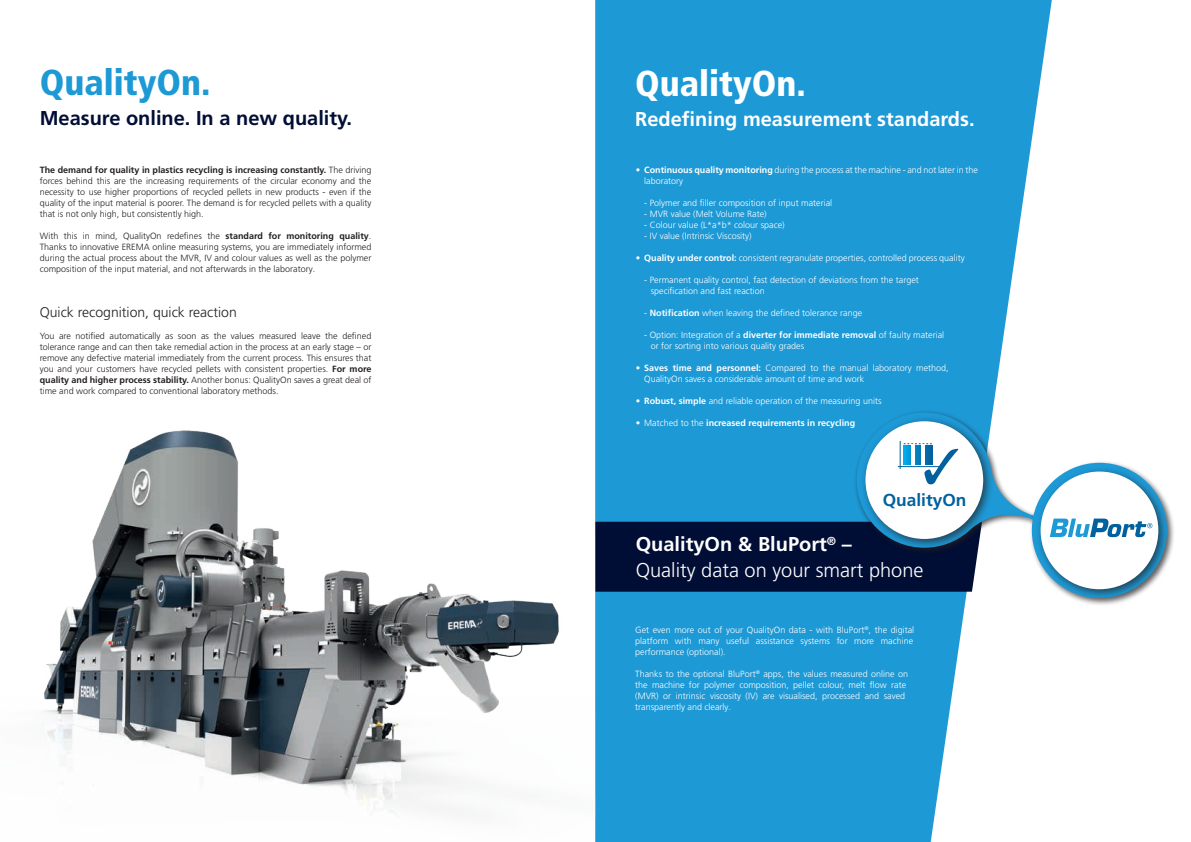
<style>
.page{position:relative;width:1191px;height:842px;background:#fff}
.page>*{position:absolute;margin:0;border:0;box-sizing:border-box;transform-origin:0 0}
.t1{font:900 condensed 36px "Frutiger LT Std";color:#1d99d6}
.t2{font:900 condensed 36px "Frutiger LT Std";color:#fff}
.t3{font:300 20px/26px "Frutiger LT Std";color:#fff}
.t4{font:700 20px "Frutiger LT Std";color:#fff}
.t5{font:700 20px "Frutiger LT Std";color:#000d34}
.t6{font:700 17.3px "Frutiger LT Std";color:#01619e}
.t7{font:300 14px "Frutiger LT Std";color:#231f20}
.t8{font:300 9px/11px "Frutiger LT Pro";color:#fff}
.t9{font:300 9px/11px "Frutiger LT Pro";color:#231f20;text-align:justify}
.t10{font:700 9px "Frutiger LT Std";color:#231f20}
.t11{font:700 9px "Frutiger LT Std";color:#fff}
.s1{font-family:"Frutiger LT Pro";font-weight:300}
.s2{font-family:"Frutiger LT Std";font-weight:700}
.s3{font-weight:700}
</style>
<div class="page">
<svg style="left:595px;top:0;width:456px;height:842px;background:#38a5db"></svg>
<div style="left:853px;top:409px;width:193px;height:147px;background:#231f20;opacity:.75"></div>
<svg style="left:595px;top:412px;width:444px;height:180px"></svg>
<hr style="left:921px;top:445px;width:3px;height:21px;background:#fff">
<hr style="left:911px;top:445px;width:3px;height:21px;background:#fff">
<div style="left:1028px;top:460px;width:147px;height:146px;background:#231f20;opacity:.7"></div>
<div style="left:1035px;top:466px;width:133px;height:133px;background:#231f20;opacity:.7"></div>
<div style="left:1040px;top:471px;width:118px;height:118px;background:#fff;border-radius:50%"></div>
<svg style="left:1049px;top:518px;width:103px;height:19px"></svg>
<img style="left:43px;top:430px;width:516px;height:384px">
<h1 class="t1" style="left:40px;top:61px;width:172px">QualityOn.</h1>
<h2 class="t5" style="left:40px;top:106px;width:314px">Measure online. In a new quality.</h2>
<p class="t10" style="left:40px;top:164px;width:333px">The demand for quality in plastics recycling is increasing constantly. <span class="s1">The driving</span></p>
<p class="t9" style="left:40px;top:175px;width:333px">forces behind this are the increasing requirements of the circular economy and the necessity to use higher proportions of recycled pellets in new products - even if the quality of the input material is poorer. The demand is for recycled pellets with a quality that is not only high, but consistently high.</p>
<p class="t9" style="left:40px;top:230px;width:333px">With this in mind, QualityOn redefines the <span class="s2">standard for monitoring quality</span>.<br>Thanks to innovative EREMA online measuring systems, you are immediately informed during the actual process about the MVR, IV and colour values as well as the polymer composition of the input material, and not afterwards in the laboratory.</p>
<h3 class="t7" style="left:40px;top:304px;width:199px">Quick recognition, quick reaction</h3>
<p class="t9" style="left:40px;top:330px;width:333px">You are notified automatically as soon as the values measured leave the defined tolerance range and can then take remedial action in the process at an early stage – or remove any defective material immediately from the current process. This ensures that you and your customers have recycled pellets with consistent properties. <span class="s2">For more quality and higher process stability.</span> Another bonus: QualityOn saves a great deal of time and work compared to conventional laboratory methods.</p>
<h1 class="t2" style="left:635px;top:62px;width:172px">QualityOn.</h1>
<h2 class="t4" style="left:635px;top:108px;width:341px">Redefining measurement standards.</h2>
<p class="t8" style="left:644px;top:164px;width:335px;text-indent:-9px">• <span class="s2">Continuous quality monitoring</span> during the process at the machine - and not later in the laboratory</p>
<p class="t8" style="left:644px;top:197px;width:190px">- Polymer and filler composition of input material</p>
<p class="t8" style="left:644px;top:208px;width:124px">- MVR value (Melt Volume Rate)</p>
<p class="t8" style="left:644px;top:219px;width:142px">- Colour value (L*a*b* colour space)</p>
<p class="t8" style="left:644px;top:230px;width:109px">- IV value (Intrinsic Viscosity)</p>
<p class="t8" style="left:635px;top:252px;width:330px">• <span class="s2">Quality under control:</span> consistent regranulate properties, controlled process quality</p>
<p class="t8" style="left:650px;top:274px;width:270px;text-indent:-6px">- Permanent quality control, fast detection of deviations from the target specification and fast reaction</p>
<p class="t8" style="left:644px;top:307px;width:220px">- <span class="s2">Notification</span> when leaving the defined tolerance range</p>
<p class="t8" style="left:650px;top:329px;width:295px;text-indent:-6px">- Option: Integration of a <span class="s2">diverter for immediate removal</span> of faulty material or for sorting into various quality grades</p>
<p class="t8" style="left:644px;top:362px;width:306px;text-indent:-9px">• <span class="s2">Saves time and personnel:</span> Compared to the manual laboratory method,<br>QualityOn saves a considerable amount of time and work</p>
<p class="t8" style="left:635px;top:395px;width:247px">• <span class="s2">Robust, simple</span> and reliable operation of the measuring units</p>
<p class="t11" style="left:635px;top:417px;width:221px"><span class="s1">• Matched to the</span> increased requirements in recycling</p>
<h3 class="t6" style="left:882px;top:489px;width:85px">QualityOn</h3>
<h2 class="t3" style="left:635px;top:532px;width:289px"><span class="s3">QualityOn &amp; BluPort</span><sup>®</sup> <span class="s3">–<br></span>Quality data on your smart phone</h2>
<p class="t8" style="left:635px;top:624px;width:281px;text-align:justify">Get even more out of your QualityOn data - with BluPort<sup>®</sup>, the digital platform with many useful assistance systems for more machine performance (optional).</p>
<p class="t8" style="left:635px;top:668px;width:274px">Thanks to the optional BluPort<sup>®</sup> apps, the values measured online on the machine for polymer composition, pellet colour, melt flow rate (MVR) or intrinsic viscosity (IV) are visualised, processed and saved transparently and clearly.</p>
</div>
